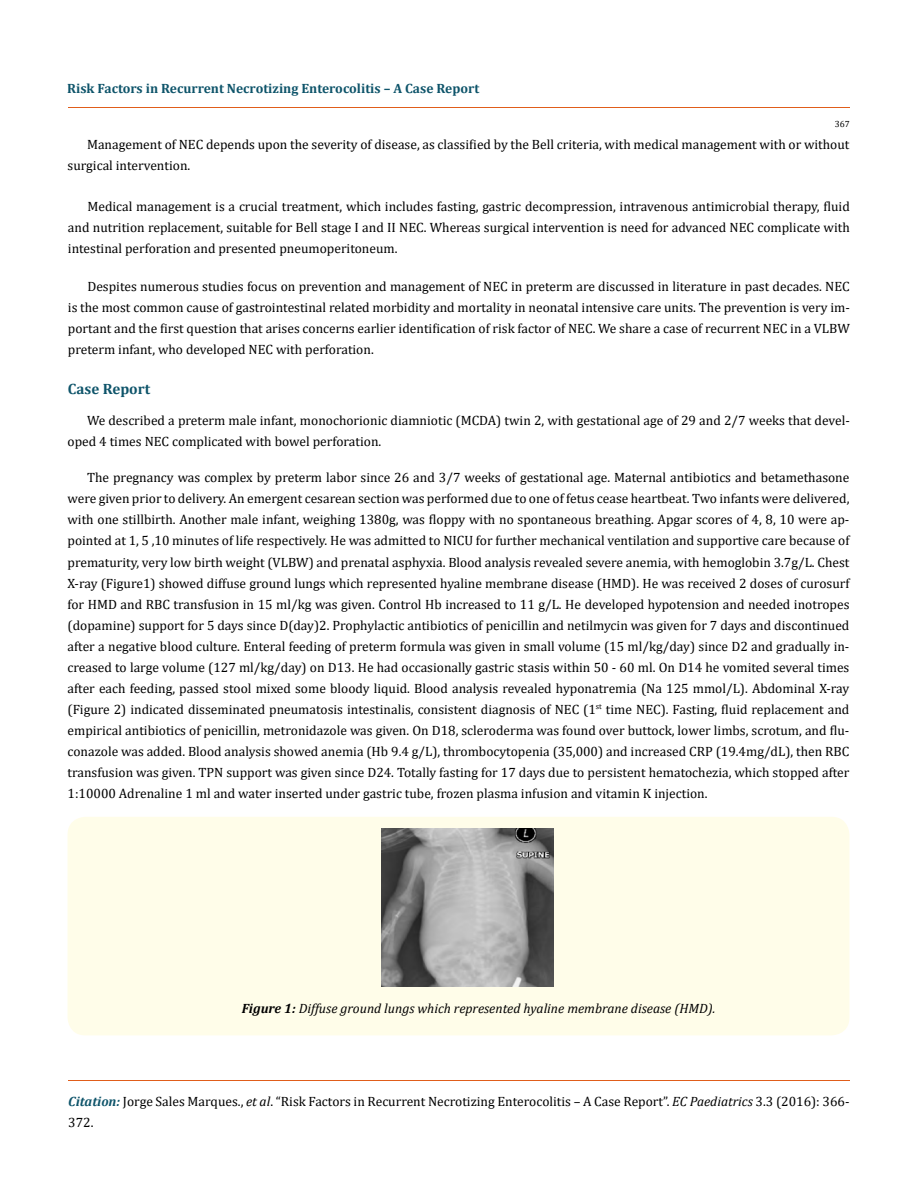
<style>
.page{position:relative;width:917px;height:1190px;background:#fff}
.page>*{position:absolute;margin:0;border:0;box-sizing:border-box;transform-origin:0 0}
.t1{font:700 15px "Cambria";color:#0e546a}
.t2{font:13.5px/21px "Cambria";color:#000}
.t3{font:italic 13.5px "Cambria";color:#000}
.t4{font:700 13.5px "Cambria";color:#0e546a}
.t5{font:9px "Cambria";color:#000}
.s1{font-weight:700}
.s2{font-weight:700;font-style:italic;color:#0e546a}
.s3{font-style:italic}
</style>
<div class="page">
<hr style="left:68px;top:108px;width:781px;height:1px;background:#e05d1a">
<hr style="left:68px;top:1080px;width:781px;height:1px;background:#e05d1a">
<div style="left:68px;top:816px;width:781px;height:219px;background:#fffde9;border-radius:18px"></div>
<img style="left:381px;top:828px;width:172px;height:158px">
<p class="t4" style="left:67px;top:79px;width:413px">Risk Factors in Recurrent Necrotizing Enterocolitis – A Case Report</p>
<p class="t5" style="left:834px;top:119px;width:16px">367</p>
<p class="t2" style="left:68px;top:134px;width:783px;text-indent:19px">Management of NEC depends upon the severity of disease, as classified by the Bell criteria, with medical management with or without surgical intervention.</p>
<p class="t2" style="left:68px;top:196px;width:783px;text-align:justify;text-indent:19px">Medical management is a crucial treatment, which includes fasting, gastric decompression, intravenous antimicrobial therapy, fluid and nutrition replacement, suitable for Bell stage I and II NEC. Whereas surgical intervention is need for advanced NEC complicate with intestinal perforation and presented pneumoperitoneum.</p>
<p class="t2" style="left:68px;top:276px;width:783px;text-align:justify;text-indent:19px">Despites numerous studies focus on prevention and management of NEC in preterm are discussed in literature in past decades. NEC is the most common cause of gastrointestinal related morbidity and mortality in neonatal intensive care units. The prevention is very im&shy;portant and the first question that arises concerns earlier identification of risk factor of NEC. We share a case of recurrent NEC in a VLBW preterm infant, who developed NEC with perforation.</p>
<p class="t1" style="left:68px;top:378px;width:84px">Case Report</p>
<p class="t2" style="left:68px;top:409px;width:783px;text-indent:19px">We described a preterm male infant, monochorionic diamniotic (MCDA) twin 2, with gestational age of 29 and 2/7 weeks that devel&shy;oped 4 times NEC complicated with bowel perforation.</p>
<p class="t2" style="left:67px;top:467px;width:783px;text-align:justify;text-indent:20px">The pregnancy was complex by preterm labor since 26 and 3/7 weeks of gestational age. Maternal antibiotics and betamethasone were given prior to delivery. An emergent cesarean section was performed due to one of fetus cease heartbeat. Two infants were delivered, with one stillbirth. Another male infant, weighing 1380g, was floppy with no spontaneous breathing. Apgar scores of 4, 8, 10 were ap&shy;pointed at 1, 5 ,10 minutes of life respectively. He was admitted to NICU for further mechanical ventilation and supportive care because of prematurity, very low birth weight (VLBW) and prenatal asphyxia. Blood analysis revealed severe anemia, with hemoglobin 3.7g/L. Chest X-ray (Figure1) showed diffuse ground lungs which represented hyaline membrane disease (HMD). He was received 2 doses of curosurf for HMD and RBC transfusion in 15 ml/kg was given. Control Hb increased to 11 g/L. He developed hypotension and needed inotropes (dopamine) support for 5 days since D(day)2. Prophylactic antibiotics of penicillin and netilmycin was given for 7 days and discontinued after a negative blood culture. Enteral feeding of preterm formula was given in small volume (15 ml/kg/day) since D2 and gradually in&shy;creased to large volume (127 ml/kg/day) on D13. He had occasionally gastric stasis within 50 - 60 ml. On D14 he vomited several times after each feeding, passed stool mixed some bloody liquid. Blood analysis revealed hyponatremia (Na 125 mmol/L). Abdominal X-ray (Figure 2) indicated disseminated pneumatosis intestinalis, consistent diagnosis of NEC (1<sup>st</sup> time NEC). Fasting, fluid replacement and empirical antibiotics of penicillin, metronidazole was given. On D18, scleroderma was found over buttock, lower limbs, scrotum, and flu&shy;conazole was added. Blood analysis showed anemia (Hb 9.4 g/L), thrombocytopenia (35,000) and increased CRP (19.4mg/dL), then RBC transfusion was given. TPN support was given since D24. Totally fasting for 17 days due to persistent hematochezia, which stopped after 1:10000 Adrenaline 1 ml and water inserted under gastric tube, frozen plasma infusion and vitamin K injection.</p>
<p class="t3" style="left:242px;top:998px;width:475px"><span class="s1">Figure 1:</span> Diffuse ground lungs which represented hyaline membrane disease (HMD).</p>
<p class="t2" style="left:68px;top:1090px;width:782px"><span class="s2">Citation:</span> Jorge Sales Marques., <span class="s3">et al</span>. “Risk Factors in Recurrent Necrotizing Enterocolitis – A Case Report”. <span class="s3">EC Paediatrics</span> 3.3 (2016): 366-<br>372.</p>
</div>
